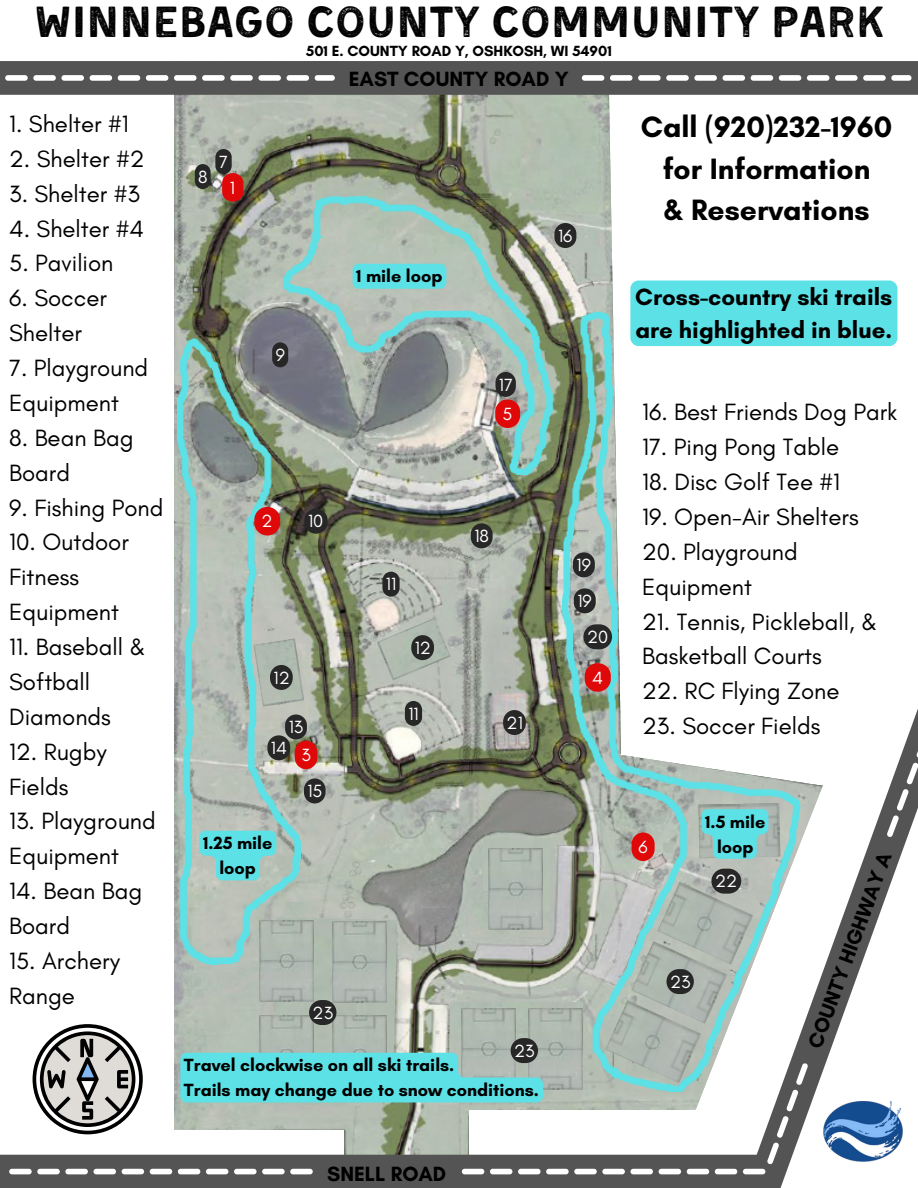
<style>
.page{position:relative;width:918px;height:1188px;background:#fff}
.page>*{position:absolute;margin:0;border:0;box-sizing:border-box;transform-origin:0 0}
.t1{font:45px "Kent 4 F Printed";color:#000}
.t2{font:700 30px/41.7px "Glacial Indifference";color:#000;text-align:center}
.t3{font:24px/34.8px "Glacial Indifference";color:#000}
.t4{font:700 24px/32.7px "Glacial Indifference";color:#000}
.t5{font:700 21px "Glacial Indifference";color:#000}
.t6{font:700 18px/24.8px "Glacial Indifference";color:#000;text-align:center}
.t7{font:18px/20.9px "Glacial Indifference";color:#fff;text-align:center}
.t8{font:700 15px "Glacial Indifference";color:#000}
</style>
<div class="page">
<img style="left:174px;top:95px;width:431px;height:929px">
<svg style="left:605px;top:95px;width:293px;height:252px"></svg>
<div style="left:0;top:1155px;width:774px;height:33px;background:#545454"></div>
<div style="left:484px;top:838px;width:66px;height:98px;background:#b3beb2"></div>
<img style="left:468px;top:892px;width:59px;height:45px">
<img style="left:451px;top:1003px;width:112px;height:21px">
<img style="left:272px;top:917px;width:125px;height:107px">
<img style="left:332px;top:1015px;width:54px;height:9px">
<img style="left:259px;top:1015px;width:54px;height:9px">
<img style="left:332px;top:922px;width:54px;height:81px">
<img style="left:259px;top:920px;width:54px;height:81px">
<img style="left:462px;top:1008px;width:54px;height:16px">
<img style="left:529px;top:1008px;width:34px;height:16px">
<img style="left:489px;top:849px;width:54px;height:81px">
<img style="left:377px;top:618px;width:74px;height:63px">
<img style="left:379px;top:620px;width:69px;height:58px">
<img style="left:301px;top:638px;width:3px;height:69px">
<img style="left:301px;top:641px;width:1px;height:63px">
<svg style="left:670px;top:782px;width:237px;height:406px"></svg>
<img style="left:819px;top:1096px;width:88px;height:68px">
<div style="left:0;top:61px;width:918px;height:34px;background:#545454"></div>
<img style="left:301px;top:902px;width:3px;height:15px">
<svg style="left:5px;top:75px;width:330px;height:6px"></svg>
<svg style="left:582px;top:75px;width:329px;height:6px"></svg>
<svg style="left:886px;top:708px;width:32px;height:130px"></svg>
<img style="left:177px;top:339px;width:124px;height:625px">
<img style="left:284px;top:196px;width:269px;height:279px">
<img style="left:563px;top:311px;width:237px;height:713px">
<div style="left:630px;top:281px;width:267px;height:65px;background:#5ce1e6;border-radius:8px"></div>
<div style="left:353px;top:264px;width:93px;height:25px;background:#5ce1e6"></div>
<svg style="left:199px;top:831px;width:77px;height:49px"></svg>
<svg style="left:702px;top:809px;width:66px;height:50px"></svg>
<svg style="left:9px;top:1024px;width:800px;height:150px"></svg>
<div style="left:215px;top:149px;width:17px;height:25px;background:#272727;border-radius:8px"></div>
<div style="left:195px;top:164px;width:16px;height:25px;background:#272727;border-radius:8px"></div>
<div style="left:222px;top:173px;width:21px;height:29px;background:#df0909;border-radius:10px"></div>
<svg style="left:272px;top:342px;width:16px;height:25px"></svg>
<div style="left:254px;top:507px;width:26px;height:28px;background:#df0909;border-radius:13px"></div>
<div style="left:304px;top:509px;width:24px;height:25px;background:#272727;border-radius:11px"></div>
<svg style="left:382px;top:572px;width:18px;height:25px"></svg>
<svg style="left:405px;top:701px;width:17px;height:25px"></svg>
<div style="left:411px;top:635px;width:23px;height:25px;background:#272727;border-radius:12px"></div>
<div style="left:270px;top:665px;width:23px;height:25px;background:#272727;border-radius:12px"></div>
<div style="left:285px;top:715px;width:22px;height:24px;background:#272727;border-radius:11px"></div>
<div style="left:267px;top:735px;width:23px;height:25px;background:#272727;border-radius:12px"></div>
<svg style="left:295px;top:741px;width:22px;height:28px"></svg>
<div style="left:304px;top:779px;width:22px;height:24px;background:#272727;border-radius:11px"></div>
<div style="left:309px;top:1000px;width:27px;height:25px;background:#272727;border-radius:12px"></div>
<div style="left:666px;top:969px;width:28px;height:25px;background:#272727;border-radius:12px"></div>
<div style="left:511px;top:1038px;width:27px;height:25px;background:#272727;border-radius:12px"></div>
<svg style="left:554px;top:223px;width:22px;height:25px"></svg>
<div style="left:495px;top:372px;width:21px;height:25px;background:#272727;border-radius:10px"></div>
<div style="left:495px;top:399px;width:25px;height:29px;background:#df0909;border-radius:12px"></div>
<div style="left:471px;top:523px;width:22px;height:25px;background:#272727;border-radius:11px"></div>
<svg style="left:573px;top:552px;width:22px;height:25px"></svg>
<svg style="left:574px;top:588px;width:22px;height:25px"></svg>
<div style="left:583px;top:624px;width:29px;height:25px;background:#272727;border-radius:13px"></div>
<div style="left:585px;top:663px;width:26px;height:29px;background:#df0909;border-radius:13px"></div>
<div style="left:503px;top:710px;width:23px;height:25px;background:#272727;border-radius:12px"></div>
<svg style="left:632px;top:832px;width:23px;height:29px"></svg>
<div style="left:711px;top:869px;width:30px;height:25px;background:#272727;border-radius:13px"></div>
<h1 class="t1" style="left:34px;top:3px;width:851px">WINNEBAGO COUNTY COMMUNITY PARK</h1>
<p class="t8" style="left:306px;top:42px;width:307px">501 E. COUNTY ROAD Y, OSHKOSH, WI 54901</p>
<p class="t3" style="left:9px;top:106px;width:121px">1. Shelter #1</p>
<p class="t3" style="left:9px;top:141px;width:137px">2. Shelter #2</p>
<p class="t3" style="left:9px;top:176px;width:132px">3. Shelter #3</p>
<p class="t3" style="left:9px;top:211px;width:136px">4. Shelter #4</p>
<p class="t3" style="left:9px;top:246px;width:106px">5. Pavilion</p>
<p class="t3" style="left:9px;top:281px;width:99px">6. Soccer<br>Shelter</p>
<p class="t3" style="left:9px;top:350px;width:141px">7. Playground<br>Equipment</p>
<p class="t3" style="left:9px;top:420px;width:126px">8. Bean Bag<br>Board</p>
<p class="t3" style="left:9px;top:490px;width:156px">9. Fishing Pond</p>
<p class="t3" style="left:9px;top:525px;width:121px">10. Outdoor<br>Fitness<br>Equipment</p>
<p class="t3" style="left:9px;top:629px;width:138px">11. Baseball &amp;<br>Softball<br>Diamonds</p>
<p class="t3" style="left:9px;top:734px;width:99px">12. Rugby<br>Fields</p>
<p class="t3" style="left:9px;top:804px;width:148px">13. Playground<br>Equipment</p>
<p class="t3" style="left:9px;top:873px;width:135px">14. Bean Bag<br>Board</p>
<p class="t3" style="left:9px;top:943px;width:112px">15. Archery<br>Range</p>
<p class="t7" style="left:198px;top:166px;width:11px">8</p>
<p class="t7" style="left:219px;top:151px;width:10px">7</p>
<p class="t7" style="left:230px;top:177px;width:7px">1</p>
<p class="t7" style="left:276px;top:344px;width:11px">9</p>
<p class="t5" style="left:349px;top:66px;width:221px">EAST COUNTY ROAD Y</p>
<p class="t6" style="left:356px;top:264px;width:88px">1 mile loop</p>
<p class="t7" style="left:558px;top:225px;width:16px">16</p>
<p class="t7" style="left:499px;top:370px;width:16px;line-height:29.2px;text-align:left">17<br>5</p>
<p class="t7" style="left:262px;top:511px;width:13px">2</p>
<p class="t7" style="left:308px;top:511px;width:17px">10</p>
<p class="t7" style="left:274px;top:667px;width:18px">12</p>
<p class="t7" style="left:271px;top:716px;width:42px">13<br>14 3</p>
<p class="t7" style="left:307px;top:780px;width:17px">15</p>
<p class="t6" style="left:203px;top:831px;width:71px">1.25 mile loop</p>
<p class="t7" style="left:386px;top:574px;width:12px">11</p>
<p class="t7" style="left:415px;top:637px;width:18px">12</p>
<p class="t7" style="left:408px;top:703px;width:12px">11</p>
<p class="t7" style="left:474px;top:525px;width:16px">18</p>
<p class="t7" style="left:507px;top:712px;width:18px">21</p>
<p class="t7" style="left:577px;top:554px;width:16px">19</p>
<p class="t7" style="left:577px;top:590px;width:16px">19</p>
<p class="t7" style="left:587px;top:626px;width:23px">20</p>
<p class="t7" style="left:592px;top:667px;width:12px">4</p>
<p class="t7" style="left:313px;top:1002px;width:22px">23</p>
<p class="t7" style="left:514px;top:1040px;width:22px">23</p>
<p class="t6" style="left:184px;top:1053px;width:357px;text-align:left">Travel clockwise on all ski trails.<br>Trails may change due to snow conditions.</p>
<p class="t5" style="left:327px;top:1161px;width:121px">SNELL ROAD</p>
<p class="t2" style="left:641px;top:106px;width:253px">Call (920)232-1960 for Information<br>&amp; Reservations</p>
<p class="t4" style="left:635px;top:281px;width:259px">Cross-country ski trails are highlighted in blue.</p>
<p class="t3" style="left:642px;top:395px;width:257px">16. Best Friends Dog Park</p>
<p class="t3" style="left:642px;top:429px;width:198px">17. Ping Pong Table</p>
<p class="t3" style="left:642px;top:464px;width:199px">18. Disc Golf Tee #1</p>
<p class="t3" style="left:642px;top:499px;width:218px">19. Open-Air Shelters</p>
<p class="t3" style="left:642px;top:534px;width:157px">20. Playground<br>Equipment</p>
<p class="t3" style="left:642px;top:604px;width:237px">21. Tennis, Pickleball, &amp;<br>Basketball Courts</p>
<p class="t3" style="left:642px;top:674px;width:199px">22. RC Flying Zone</p>
<p class="t3" style="left:642px;top:708px;width:180px">23. Soccer Fields</p>
<p class="t7" style="left:639px;top:836px;width:11px">6</p>
<p class="t6" style="left:705px;top:809px;width:62px">1.5 mile loop</p>
<p class="t7" style="left:715px;top:871px;width:24px">22</p>
<p class="t7" style="left:670px;top:971px;width:22px">23</p>
<p class="t5" style="left:802px;top:1043px;width:208px;rotate:-70deg">COUNTY HIGHWAY A</p>
</div>
